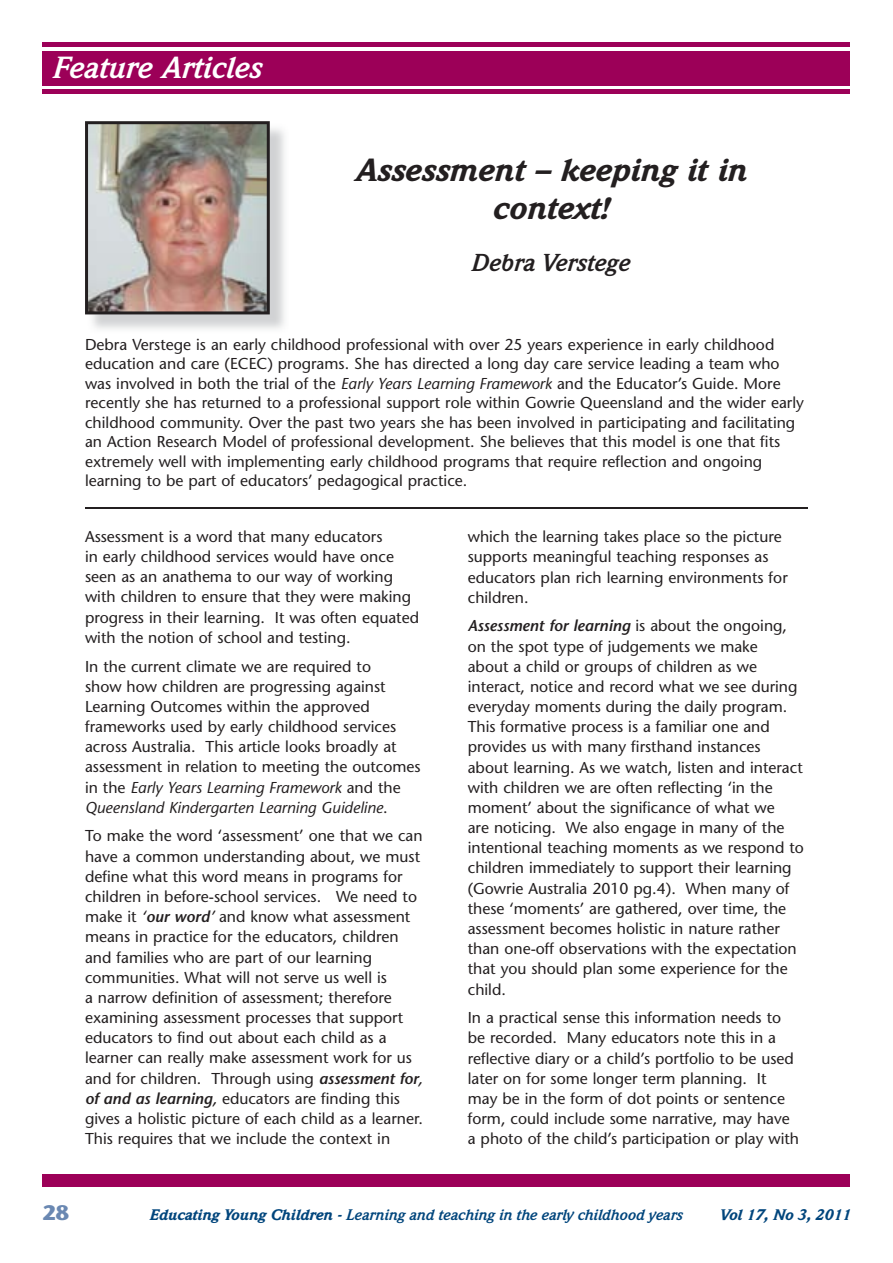
<style>
.page{position:relative;width:893px;height:1263px;background:#fff}
.page>*{position:absolute;margin:0;border:0;box-sizing:border-box;transform-origin:0 0}
.t1{font:italic 900 31.5px/37.8px "Weidemann";color:#231f20;text-align:center}
.t2{font:italic 700 30px "Weidemann";color:#fff}
.t3{font:italic 700 24px "Weidemann";color:#231f20}
.t4{font:700 21px "Stone Sans";color:#6a88b2}
.t5{font:15.75px/20.2px "Stone Sans";color:#231f20}
.t6{font:italic 700 15px "Weidemann";color:#00457c}
.t7{font:italic 900 15px "Weidemann";color:#00457c}
.s1{font-style:italic}
.s2{font-weight:600;font-style:italic}
.s3{font-weight:900}
</style>
<div class="page">
<div style="left:43px;top:1174px;width:807px;height:12px;background:#9c0058"></div>
<div style="left:43px;top:51px;width:807px;height:34px;background:#9c0058"></div>
<hr style="left:43px;top:43px;width:807px;height:4px;background:#9c0058">
<div style="left:43px;top:89px;width:807px;height:5px;background:#9c0058"></div>
<hr style="left:85px;top:508px;width:723px;height:1px;background:#231f20">
<img style="left:85px;top:121px;width:185px;height:193px">
<h2 class="t2" style="left:51px;top:50px;width:211px">Feature Articles</h2>
<h1 class="t1" style="left:354px;top:151px;width:393px">Assessment – keeping it in context!</h1>
<h3 class="t3" style="left:470px;top:248px;width:160px">Debra Verstege</h3>
<p class="t5" style="left:85px;top:335px;width:720px;line-height:19.5px">Debra Verstege is an early childhood professional with over 25 years experience in early childhood education and care (ECEC) programs. She has directed a long day care service leading a team who was involved in both the trial of the <span class="s1">Early Years Learning Framework</span> and the Educator’s Guide. More recently she has returned to a professional support role within Gowrie Queensland and the wider early childhood community. Over the past two years she has been involved in participating and facilitating an Action Research Model of professional development. She believes that this model is one that fits extremely well with implementing early childhood programs that require reflection and ongoing learning to be part of educators’ pedagogical practice.</p>
<p class="t5" style="left:85px;top:526px;width:336px">Assessment is a word that many educators<br>in early childhood services would have once seen as an anathema to our way of working with children to ensure that they were making progress in their learning. It was often equated with the notion of school and testing.</p>
<p class="t5" style="left:85px;top:656px;width:337px">In the current climate we are required to<br>show how children are progressing against Learning Outcomes within the approved frameworks used by early childhood services across Australia. This article looks broadly at assessment in relation to meeting the outcomes in the <span class="s1">Early Years Learning Framework</span> and the <span class="s1">Queensland Kindergarten Learning Guideline</span>.</p>
<p class="t5" style="left:85px;top:826px;width:339px">To make the word ‘assessment’ one that we can have a common understanding about, we must define what this word means in programs for children in before-school services. We need to make it <span class="s2">‘our word’</span> and know what assessment means in practice for the educators, children and families who are part of our learning communities. What will not serve us well is<br>a narrow definition of assessment; therefore examining assessment processes that support educators to find out about each child as a learner can really make assessment work for us and for children. Through using <span class="s2">assessment for, of and as learning,</span> educators are finding this gives a holistic picture of each child as a learner.<br>This requires that we include the context in</p>
<p class="t5" style="left:468px;top:526px;width:322px">which the learning takes place so the picture supports meaningful teaching responses as educators plan rich learning environments for children.</p>
<p class="t5" style="left:468px;top:616px;width:338px"><span class="s2">Assessment for learning</span> is about the ongoing, on the spot type of judgements we make<br>about a child or groups of children as we interact, notice and record what we see during everyday moments during the daily program.<br>This formative process is a familiar one and provides us with many firsthand instances about learning. As we watch, listen and interact with children we are often reflecting ‘in the moment’ about the significance of what we<br>are noticing. We also engage in many of the intentional teaching moments as we respond to children immediately to support their learning (Gowrie Australia 2010 pg.4). When many of these ‘moments’ are gathered, over time, the assessment becomes holistic in nature rather than one-off observations with the expectation that you should plan some experience for the child.</p>
<p class="t5" style="left:468px;top:1008px;width:333px">In a practical sense this information needs to be recorded. Many educators note this in a reflective diary or a child’s portfolio to be used later on for some longer term planning. It may be in the form of dot points or sentence form, could include some narrative, may have a photo of the child’s participation or play with</p>
<h3 class="t4" style="left:43px;top:1200px;width:28px">28</h3>
<p class="t6" style="left:149px;top:1206px;width:535px"><span class="s3">Educating Young Children -</span> Learning and teaching in the early childhood years</p>
<p class="t7" style="left:719px;top:1206px;width:133px">Vol 17, No 3, 2011</p>
</div>
